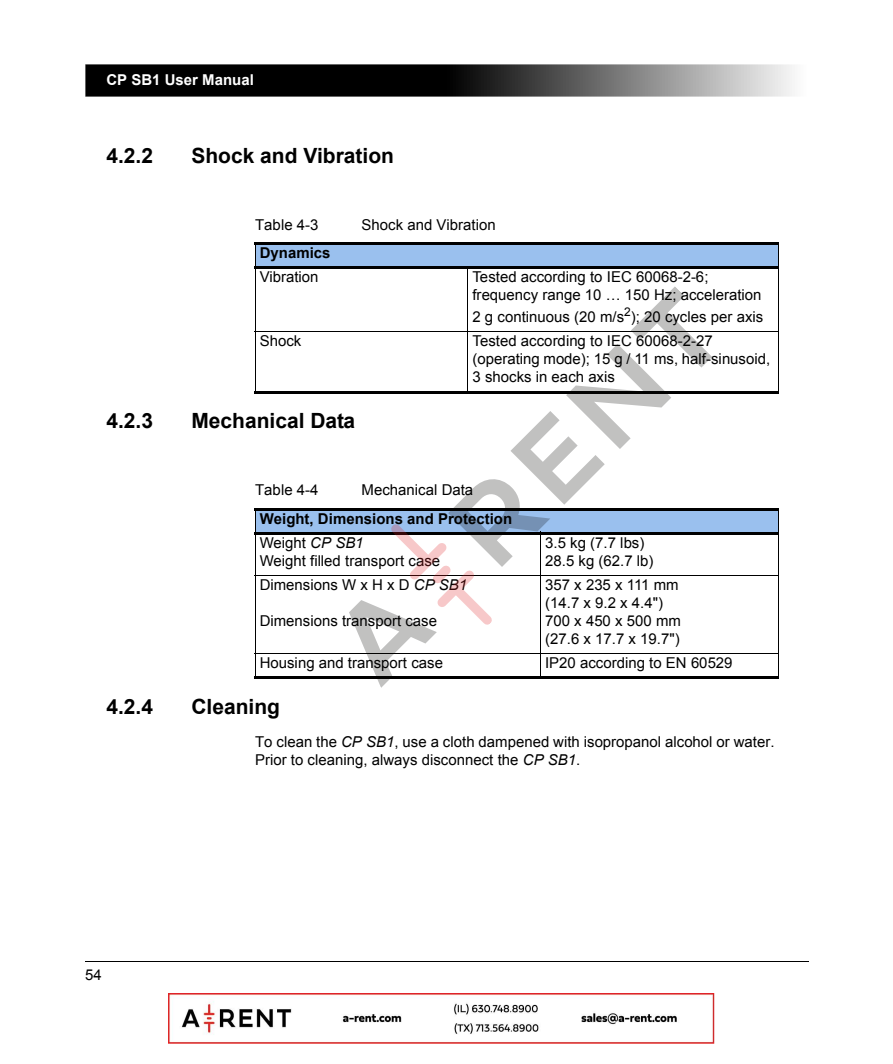
<style>
.page{position:relative;width:893px;height:1064px;background:#fff}
.page>*{position:absolute;margin:0;border:0;box-sizing:border-box;transform-origin:0 0}
.t1{font:700 21px "Arial";color:#000}
.t2{font:15px/18px "Arial";color:#000}
.t3{font:700 15px/24px "Arial";letter-spacing:.005em;color:#000}
.t4{font:700 15px "Arial";color:#fff}
.s1{font-weight:400}
.s2{font-weight:400;font-style:italic}
.s3{font-style:italic}
</style>
<div class="page">
<img style="left:85px;top:64px;width:707px;height:32px">
<hr style="left:85px;top:961px;width:723px;height:1px;background:#000">
<div style="left:255px;top:244px;width:523px;height:24px;background:#9ac0ee"></div>
<hr style="left:255px;top:245px;width:1px;height:145px;background:#000">
<hr style="left:467px;top:266px;width:1px;height:127px;background:#000">
<hr style="left:778px;top:245px;width:1px;height:145px;background:#000">
<hr style="left:255px;top:242px;width:523px;height:3px;background:#000">
<hr style="left:255px;top:266px;width:523px;height:3px;background:#000">
<hr style="left:255px;top:331px;width:523px;height:1px;background:#000">
<hr style="left:255px;top:390px;width:523px;height:3px;background:#000">
<div style="left:255px;top:509px;width:523px;height:24px;background:#9ac0ee"></div>
<hr style="left:255px;top:510px;width:1px;height:165px;background:#000">
<hr style="left:778px;top:510px;width:1px;height:165px;background:#000">
<hr style="left:255px;top:507px;width:523px;height:3px;background:#000">
<hr style="left:255px;top:531px;width:523px;height:3px;background:#000">
<hr style="left:255px;top:574px;width:523px;height:1px;background:#000">
<hr style="left:255px;top:652px;width:523px;height:1px;background:#000">
<hr style="left:255px;top:675px;width:523px;height:3px;background:#000">
<svg style="left:349px;top:286px;width:363px;height:402px"></svg>
<img style="left:168px;top:993px;width:546px;height:50px">
<p class="t4" style="left:106px;top:70px;width:149px">CP SB1 User Manual</p>
<h1 class="t1" style="left:106px;top:142px;width:48px">4.2.2</h1>
<h1 class="t1" style="left:191px;top:142px;width:204px">Shock and Vibration</h1>
<p class="t2" style="left:255px;top:216px;width:65px">Table 4-3</p>
<p class="t2" style="left:361px;top:216px;width:136px">Shock and Vibration</p>
<p class="t3" style="left:260px;top:242px;width:72px">Dynamics</p>
<p class="t2" style="left:260px;top:268px;width:60px">Vibration</p>
<p class="t2" style="left:472px;top:268px;width:290px">Tested according to IEC 60068-2-6; frequency range 10 … 150 Hz; acceleration</p>
<p class="t2" style="left:472px;top:308px;width:292px">2 g continuous (20 m/s<sup>2</sup>); 20 cycles per axis</p>
<p class="t2" style="left:260px;top:332px;width:43px">Shock</p>
<p class="t2" style="left:472px;top:332px;width:299px">Tested according to IEC 60068-2-27 (operating mode); 15 g / 11 ms, half-sinusoid,<br>3 shocks in each axis</p>
<h1 class="t1" style="left:106px;top:407px;width:48px">4.2.3</h1>
<h1 class="t1" style="left:191px;top:407px;width:165px">Mechanical Data</h1>
<p class="t2" style="left:255px;top:481px;width:65px">Table 4-4</p>
<p class="t2" style="left:361px;top:481px;width:113px">Mechanical Data</p>
<p class="t3" style="left:260px;top:507px;width:254px">Weight, Dimensions and Protection<br><span class="s1">Weight</span> <span class="s2">CP SB1</span></p>
<p class="t2" style="left:260px;top:551px;width:182px">Weight filled transport case</p>
<p class="t2" style="left:260px;top:575px;width:209px">Dimensions W x H x D <span class="s3">CP SB1</span></p>
<p class="t2" style="left:260px;top:611px;width:179px">Dimensions transport case</p>
<p class="t2" style="left:545px;top:533px;width:110px">3.5 kg (7.7 lbs)<br>28.5 kg (62.7 lb)</p>
<p class="t2" style="left:545px;top:575px;width:137px">357 x 235 x 111 mm (14.7 x 9.2 x 4.4")<br>700 x 450 x 500 mm (27.6 x 17.7 x 19.7")</p>
<p class="t2" style="left:260px;top:653px;width:185px">Housing and transport case</p>
<p class="t2" style="left:545px;top:653px;width:189px">IP20 according to EN 60529</p>
<h1 class="t1" style="left:106px;top:692px;width:48px">4.2.4</h1>
<h1 class="t1" style="left:191px;top:692px;width:90px">Cleaning</h1>
<p class="t2" style="left:255px;top:733px;width:521px">To clean the <span class="s3">CP SB1</span>, use a cloth dampened with isopropanol alcohol or water.<br>Prior to cleaning, always disconnect the <span class="s3">CP SB1</span>.</p>
<p class="t2" style="left:85px;top:966px;width:18px">54</p>
</div>
